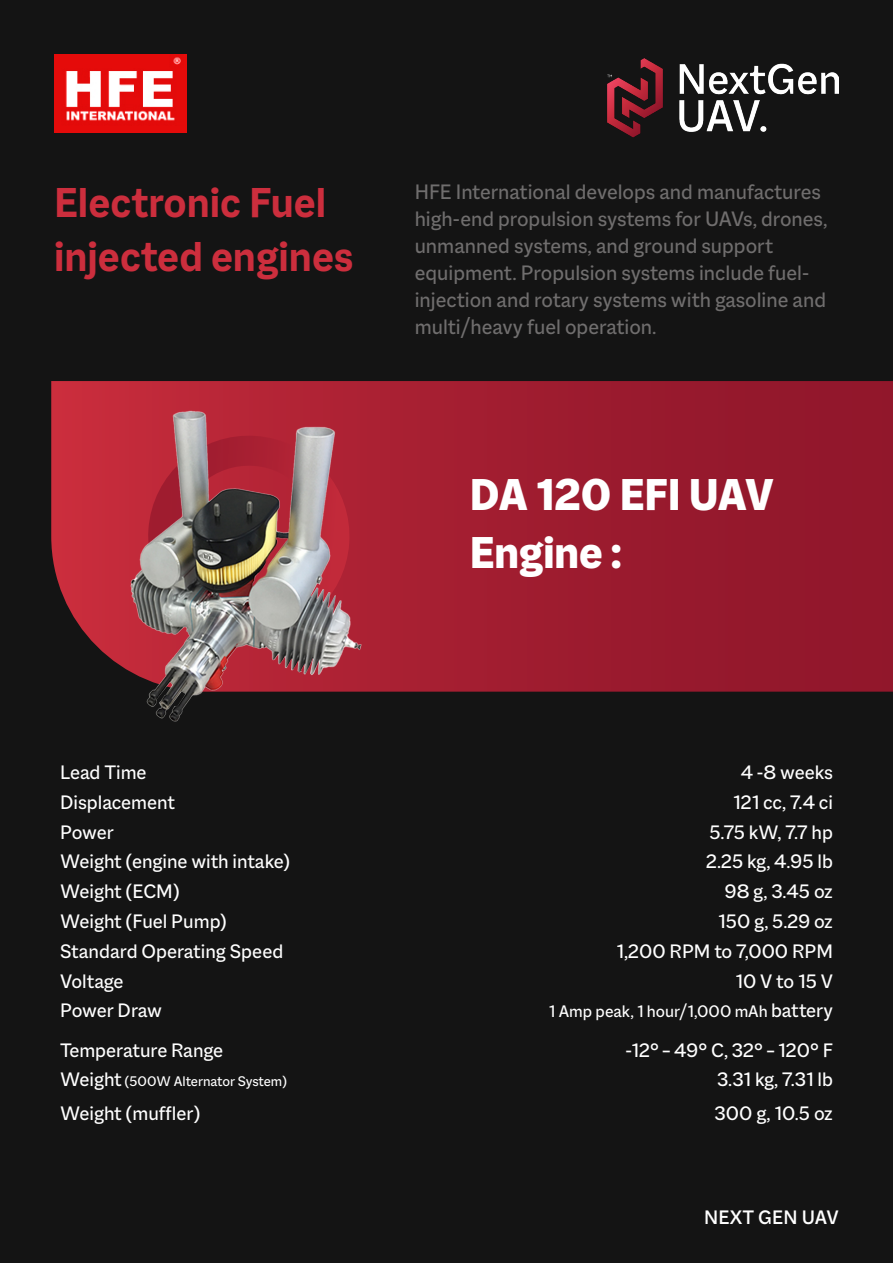
<style>
.page{position:relative;width:893px;height:1263px;background:#141414}
.page>*{position:absolute;margin:0;border:0;box-sizing:border-box;transform-origin:0 0}
.t1{font:800 48px/57.6px "Macklin Sans";color:#fff}
.t2{font:700 45px/54px "Macklin Sans";color:#cc2e3d}
.t3{font:22.5px/27px "Macklin Sans";color:#706e6e}
.t4{font:21px "Macklin Sans";color:#fff}
.t5{font:500 21px "Macklin Sans";letter-spacing:.01em;color:#fff}
.t6{font:18px "Macklin Sans";color:#fff}
.t7{font:15px "Macklin Sans";color:#fff}
</style>
<div class="page">
<img style="left:607px;top:58px;width:232px;height:80px">
<img style="left:54px;top:54px;width:132px;height:79px">
<svg style="left:51px;top:381px;width:842px;height:311px;background:#9d1c2f"></svg>
<img style="left:130px;top:411px;width:231px;height:310px">
<p class="t2" style="left:54px;top:176px;width:301px">Electronic Fuel injected engines</p>
<p class="t3" style="left:415px;top:178px;width:414px">HFE International develops and manufactures high-end propulsion systems for UAVs, drones, unmanned systems, and ground support</p>
<p class="t3" style="left:415px;top:286px;width:413px">injection and rotary systems with gasoline and</p>
<p class="t3" style="left:415px;top:259px;width:396px">equipment. Propulsion systems include fuel-</p>
<p class="t3" style="left:415px;top:313px;width:243px">multi/heavy fuel operation.</p>
<p class="t1" style="left:470px;top:466px;width:306px">DA 120 EFI UAV<br>Engine :</p>
<p class="t4" style="left:60px;top:760px;width:88px">Lead Time</p>
<p class="t4" style="left:741px;top:760px;width:94px">-84 weeks</p>
<p class="t4" style="left:60px;top:790px;width:116px">Displacement</p>
<p class="t4" style="left:733px;top:790px;width:101px">121 cc, 7.4 ci</p>
<p class="t4" style="left:60px;top:820px;width:55px">Power</p>
<p class="t4" style="left:709px;top:820px;width:125px">5.75 kW, 7.7 hp</p>
<p class="t4" style="left:60px;top:849px;width:231px">Weight (engine with intake)</p>
<p class="t4" style="left:706px;top:849px;width:128px">2.25 kg, 4.95 lb</p>
<p class="t4" style="left:60px;top:879px;width:121px">Weight (ECM)</p>
<p class="t4" style="left:725px;top:879px;width:110px">98 ,g 3.45 oz</p>
<p class="t4" style="left:60px;top:909px;width:168px">Weight (Fuel Pump)</p>
<p class="t4" style="left:718px;top:909px;width:116px">150 ,g 5.29 oz</p>
<p class="t4" style="left:60px;top:939px;width:225px">Standard Operating Speed</p>
<p class="t4" style="left:617px;top:939px;width:218px">1,200 RPM to 7,000 RPM</p>
<p class="t4" style="left:60px;top:969px;width:65px">Voltage</p>
<p class="t4" style="left:735px;top:969px;width:99px">10 toV 15 V</p>
<p class="t4" style="left:60px;top:998px;width:103px">Power Draw</p>
<p class="t6" style="left:549px;top:1001px;width:220px">1 Amp peak 1, hour/1,000 mAh</p>
<p class="t4" style="left:771px;top:998px;width:63px">battery</p>
<p class="t4" style="left:60px;top:1038px;width:165px">Temperature Range</p>
<p class="t4" style="left:625px;top:1038px;width:209px">-12° – 49° C, 32° – 120° F</p>
<p class="t4" style="left:60px;top:1067px;width:63px">Weight</p>
<p class="t7" style="left:125px;top:1073px;width:164px">(500W Alternator System)</p>
<p class="t4" style="left:717px;top:1067px;width:117px">3.31 kg, 7.31 lb</p>
<p class="t4" style="left:60px;top:1101px;width:142px">Weight (muffler)</p>
<p class="t4" style="left:714px;top:1101px;width:120px">300 ,g 10.5 oz</p>
<p class="t5" style="left:704px;top:1205px;width:136px">NEXT GEN UAV</p>
</div>
